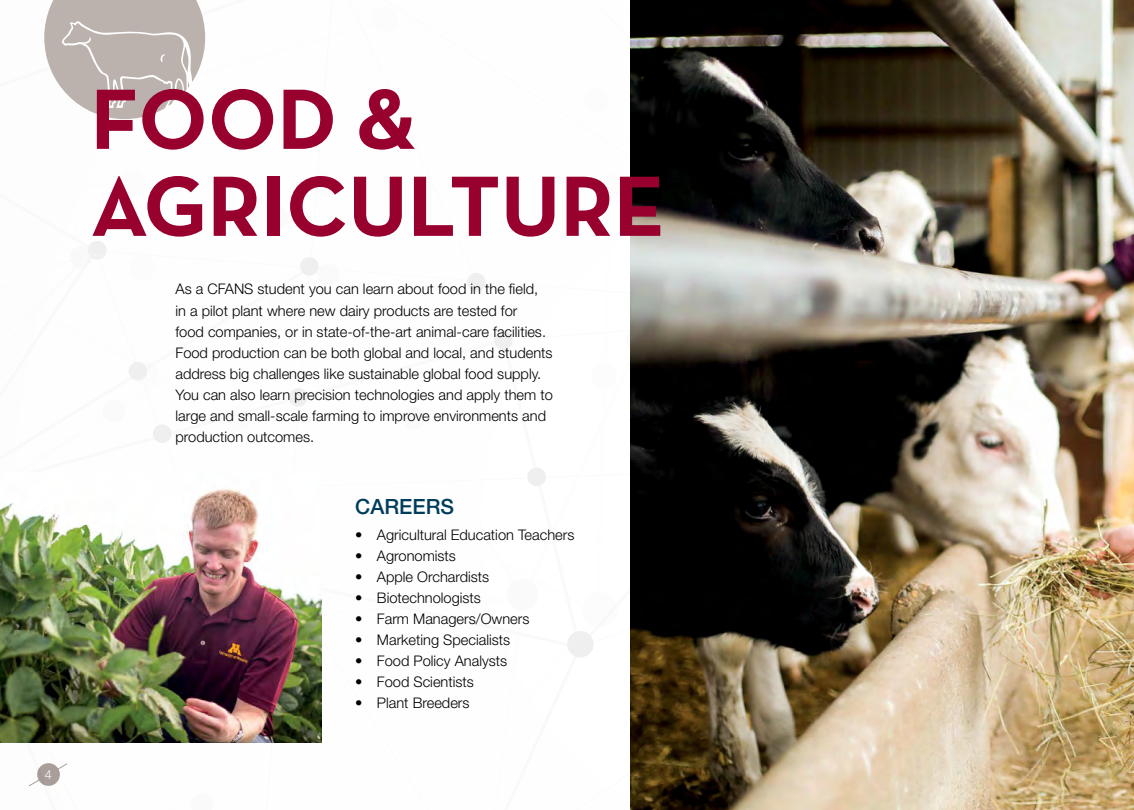
<style>
.page{position:relative;width:1134px;height:810px;background:#fff}
.page>*{position:absolute;margin:0;border:0;box-sizing:border-box;transform-origin:0 0}
.t1{font:700 87px/87px "Neutraface Text";color:#98002e}
.t2{font:500 21px "Helvetica Neue";color:#003d5d}
.t3{font:300 14.7px/21px "Helvetica Neue";color:#000}
.t4{font:300 12.6px "Helvetica Neue";color:#fff}
</style>
<div class="page">
<img style="left:0;top:0;width:1134px;height:810px">
<img style="left:0;top:472px;width:321px;height:270px">
<p class="t4" style="left:45px;top:766px;width:8px">4</p>
<h1 class="t1" style="left:91px;top:75px;width:576px">FOOD &amp;<br>AGRICULTURE</h1>
<p class="t3" style="left:176px;top:278px;width:379px">As a CFANS student you can learn about food in the field,<br>in a pilot plant where new dairy products are tested for<br>food companies, or in state-of-the-art animal-care facilities.<br>Food production can be both global and local, and students address big challenges like sustainable global food supply.<br>You can also learn precision technologies and apply them to large and small-scale farming to improve environments and production outcomes.</p>
<h2 class="t2" style="left:355px;top:494px;width:100px">CAREERS</h2>
<p class="t3" style="left:355px;top:524px;width:221px">• Agricultural Education Teachers</p>
<p class="t3" style="left:355px;top:545px;width:102px">• Agronomists</p>
<p class="t3" style="left:355px;top:566px;width:136px">• Apple Orchardists</p>
<p class="t3" style="left:355px;top:587px;width:127px">• Biotechnologists</p>
<p class="t3" style="left:355px;top:608px;width:176px">• Farm Managers/Owners</p>
<p class="t3" style="left:355px;top:629px;width:156px">• Marketing Specialists</p>
<p class="t3" style="left:355px;top:650px;width:153px">• Food Policy Analysts</p>
<p class="t3" style="left:355px;top:671px;width:120px">• Food Scientists</p>
<p class="t3" style="left:355px;top:692px;width:116px">• Plant Breeders</p>
</div>
